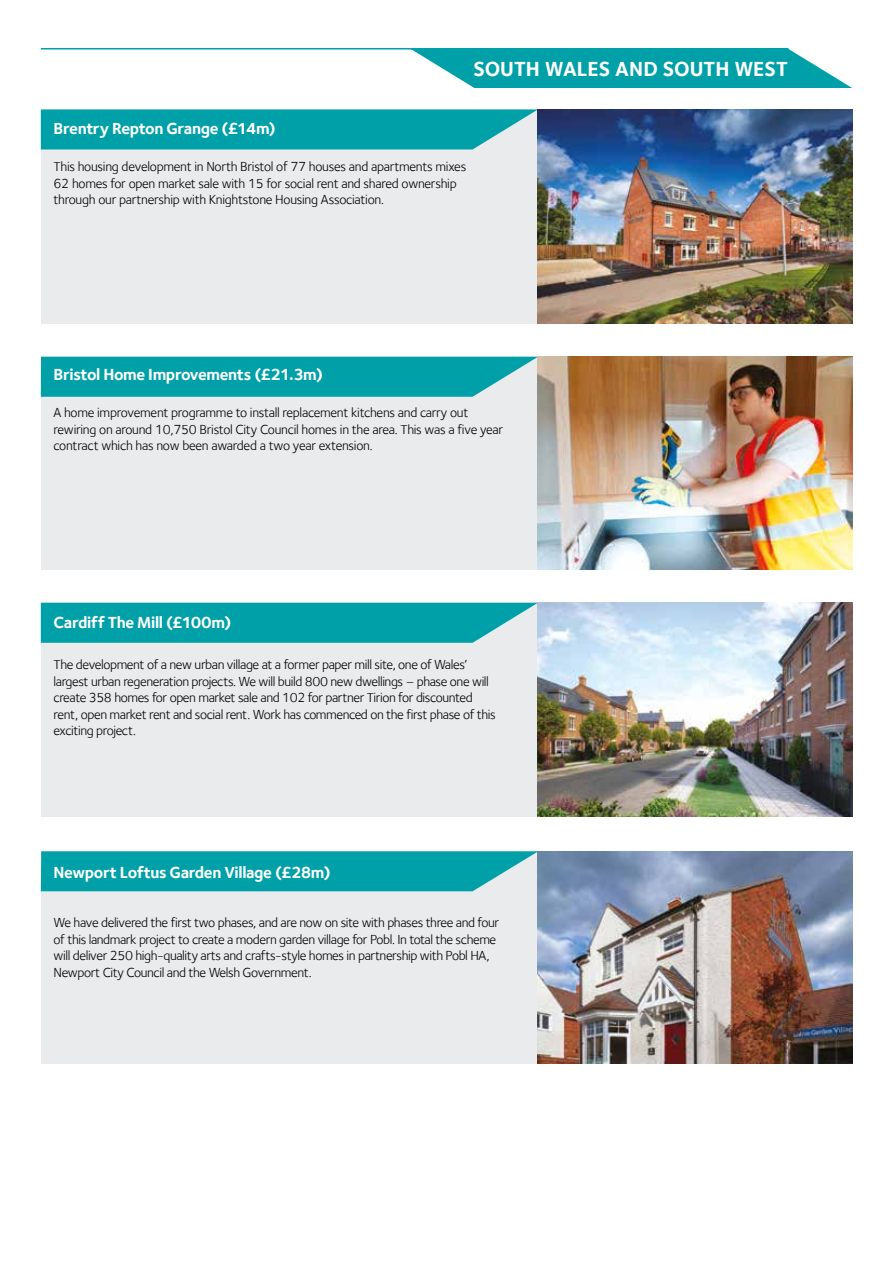
<style>
.page{position:relative;width:893px;height:1263px;background:#fff}
.page>*{position:absolute;margin:0;border:0;box-sizing:border-box;transform-origin:0 0}
.t1{font:700 21px "Foundry Sterling";color:#fff}
.t2{font:700 16.5px "Foundry Sterling";letter-spacing:-.025em;color:#fff}
.t3{font:13.5px/16.5px "Foundry Sterling";letter-spacing:-.03em;color:#000}
</style>
<div class="page">
<div style="left:41px;top:109px;width:811px;height:215px;background:#e9ebec"></div>
<svg style="left:40px;top:109px;width:498px;height:40px;background:#12a5ae"></svg>
<img style="left:538px;top:109px;width:314px;height:214px">
<div style="left:41px;top:357px;width:811px;height:213px;background:#e9ebec"></div>
<svg style="left:40px;top:357px;width:498px;height:40px;background:#11a5ae"></svg>
<img style="left:538px;top:357px;width:314px;height:213px">
<div style="left:41px;top:603px;width:811px;height:214px;background:#e9ebec"></div>
<svg style="left:40px;top:603px;width:498px;height:40px;background:#11a5ad"></svg>
<img style="left:538px;top:603px;width:314px;height:214px">
<div style="left:41px;top:851px;width:811px;height:212px;background:#e9ebec"></div>
<img style="left:538px;top:851px;width:314px;height:212px">
<svg style="left:40px;top:851px;width:498px;height:40px;background:#11a5ae"></svg>
<svg style="left:409px;top:48px;width:443px;height:40px;background:#26aeb5"></svg>
<hr style="left:41px;top:48px;width:747px;height:1px;background:#00a0a9">
<h1 class="t1" style="left:473px;top:56px;width:316px">SOUTH WALES AND SOUTH WEST</h1>
<p class="t2" style="left:54px;top:119px;width:224px">Brentry Repton Grange (£14m)</p>
<p class="t3" style="left:54px;top:159px;width:414px">This housing development in North Bristol of 77 houses and apartments mixes<br>62 homes for open market sale with 15 for social rent and shared ownership through our partnership with Knightstone Housing Association.</p>
<p class="t2" style="left:54px;top:365px;width:271px">Bristol Home Improvements (£21.3m)</p>
<p class="t3" style="left:54px;top:405px;width:451px">A home improvement programme to install replacement kitchens and carry out rewiring on around 10,750 Bristol City Council homes in the area. This was a five year contract which has now been awarded a two year extension.</p>
<p class="t2" style="left:54px;top:612px;width:179px">Cardiff The Mill (£100m)</p>
<p class="t3" style="left:54px;top:656px;width:444px">The development of a new urban village at a former paper mill site, one of Wales’ largest urban regeneration projects. We will build 800 new dwellings – phase one will create 358 homes for open market sale and 102 for partner Tirion for discounted rent, open market rent and social rent. Work has commenced on the first phase of this exciting project.</p>
<p class="t2" style="left:54px;top:863px;width:279px">Newport Loftus Garden Village (£28m)</p>
<p class="t3" style="left:54px;top:914px;width:447px">We have delivered the first two phases, and are now on site with phases three and four of this landmark project to create a modern garden village for Pobl. In total the scheme will deliver 250 high-quality arts and crafts-style homes in partnership with Pobl HA, Newport City Council and the Welsh Government.</p>
</div>
